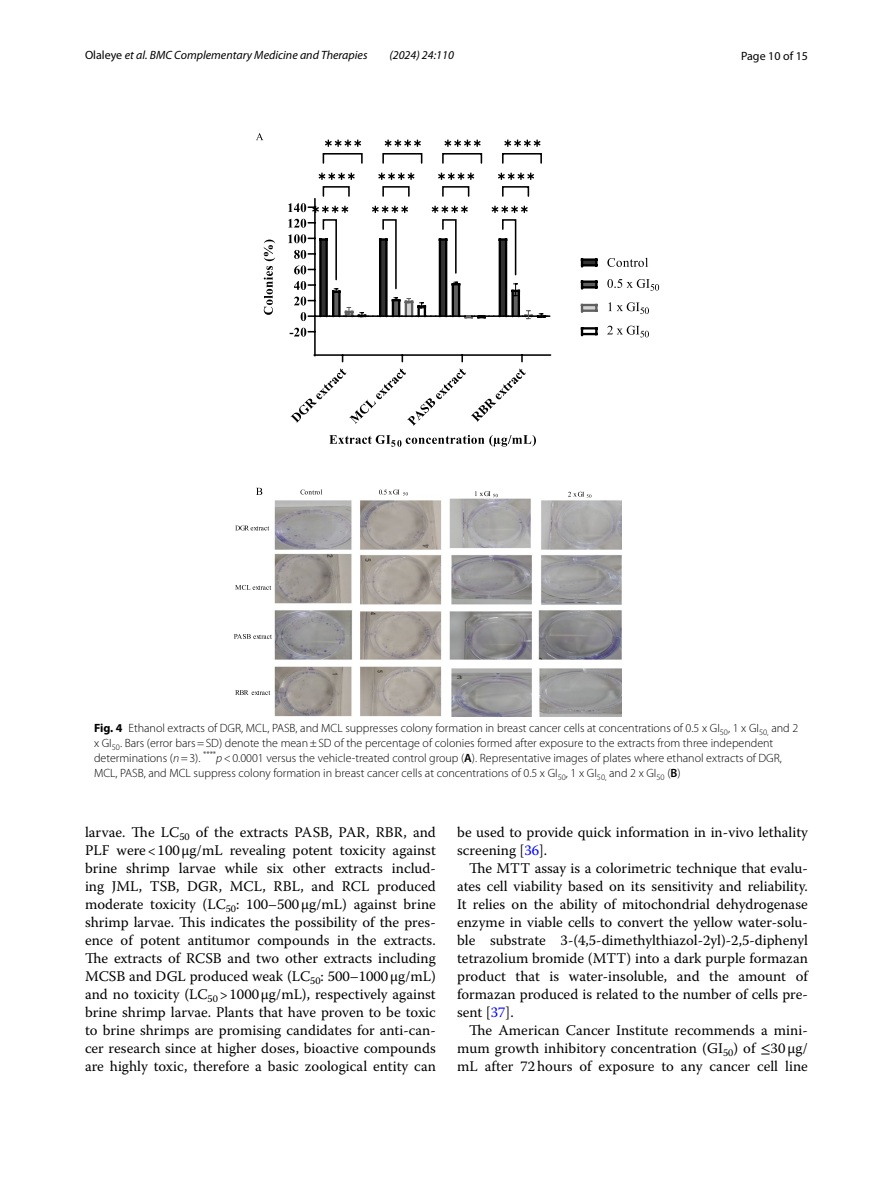
<style>
.page{position:relative;width:893px;height:1187px;background:#fff}
.page>*{position:absolute;margin:0;border:0;box-sizing:border-box;transform-origin:0 0}
.t1{font:14.7px/18px "Warnock Pro";color:#000;text-align:justify}
.t2{font:300 12px/15px "Myriad Pro";color:#000}
.t3{font:italic 12px "Myriad Pro";color:#000}
.t4{font:12px "Myriad Pro";color:#000}
.s1{font-style:normal}
.s2{font-weight:700}
.s3{font-style:italic}
.s4{font-weight:600}
.s5{color:#00f}
.s6{font-family:"STIX"}
</style>
<div class="page">
<img style="left:249px;top:487px;width:372px;height:229px">
<svg style="left:300px;top:489px;width:22px;height:5px"></svg>
<svg style="left:379px;top:489px;width:29px;height:6px"></svg>
<svg style="left:475px;top:491px;width:23px;height:6px"></svg>
<svg style="left:568px;top:491px;width:23px;height:6px"></svg>
<svg style="left:235px;top:525px;width:34px;height:5px"></svg>
<svg style="left:235px;top:585px;width:36px;height:4px"></svg>
<svg style="left:234px;top:634px;width:38px;height:5px"></svg>
<svg style="left:235px;top:690px;width:35px;height:5px"></svg>
<svg style="left:256px;top:133px;width:7px;height:7px"></svg>
<svg style="left:256px;top:488px;width:6px;height:7px"></svg>
<svg style="left:290px;top:368px;width:236px;height:58px"></svg>
<hr style="left:314px;top:354px;width:237px;height:2px;background:#000">
<hr style="left:314px;top:199px;width:2px;height:157px;background:#000">
<svg style="left:290px;top:328px;width:25px;height:8px"></svg>
<svg style="left:329px;top:435px;width:207px;height:11px"></svg>
<svg style="left:264px;top:239px;width:11px;height:76px"></svg>
<svg style="left:607px;top:258px;width:41px;height:9px"></svg>
<svg style="left:580px;top:258px;width:18px;height:10px"></svg>
<svg style="left:607px;top:279px;width:52px;height:12px"></svg>
<svg style="left:580px;top:280px;width:18px;height:10px"></svg>
<svg style="left:608px;top:302px;width:41px;height:12px"></svg>
<svg style="left:580px;top:303px;width:18px;height:10px"></svg>
<svg style="left:607px;top:325px;width:42px;height:12px"></svg>
<svg style="left:580px;top:327px;width:18px;height:10px"></svg>
<div style="left:323px;top:186px;width:27px;height:11px;border:2px solid #000"></div>
<svg style="left:318px;top:173px;width:37px;height:7px"></svg>
<div style="left:323px;top:153px;width:40px;height:11px;border:2px solid #000"></div>
<svg style="left:325px;top:140px;width:36px;height:7px"></svg>
<div style="left:382px;top:186px;width:28px;height:11px;border:2px solid #000"></div>
<svg style="left:378px;top:173px;width:37px;height:7px"></svg>
<div style="left:382px;top:153px;width:40px;height:11px;border:2px solid #000"></div>
<svg style="left:385px;top:140px;width:36px;height:7px"></svg>
<div style="left:442px;top:186px;width:27px;height:11px;border:2px solid #000"></div>
<svg style="left:438px;top:173px;width:36px;height:7px"></svg>
<div style="left:442px;top:153px;width:40px;height:11px;border:2px solid #000"></div>
<svg style="left:444px;top:140px;width:37px;height:7px"></svg>
<svg style="left:288px;top:203px;width:262px;height:118px"></svg>
<div style="left:502px;top:186px;width:27px;height:11px;border:2px solid #000"></div>
<svg style="left:498px;top:173px;width:36px;height:7px"></svg>
<div style="left:502px;top:153px;width:40px;height:11px;border:2px solid #000"></div>
<svg style="left:504px;top:140px;width:37px;height:7px"></svg>
<p class="t3" style="left:85px;top:48px;width:284px"><span class="s1">Olaleye</span> et al. BMC Complementary Medicine and Therapies</p>
<p class="t3" style="left:389px;top:48px;width:66px">(2024) 24:110</p>
<p class="t4" style="left:741px;top:48px;width:68px">Page 10 of 15</p>
<p class="t2" style="left:94px;top:720px;width:706px"><span class="s2">Fig. 4</span> Ethanol extracts of DGR, MCL, PASB, and MCL suppresses colony formation in breast cancer cells at concentrations of 0.5 x GI<sub>50</sub>, 1 x GI<sub>50,</sub> and 2 x GI<sub>50</sub>. Bars (error bars=SD) denote the mean±SD of the percentage of colonies formed after exposure to the extracts from three independent determinations (<span class="s3">n</span>=3). <sup>****</sup><span class="s3">p</span>&lt;0.0001 versus the vehicle-treated control group (<span class="s4">A</span>). Representative images of plates where ethanol extracts of DGR, MCL, PASB, and MCL suppress colony formation in breast cancer cells at concentrations of 0.5 x GI<sub>50</sub>, 1 x GI<sub>50,</sub> and 2 x GI<sub>50</sub> (<span class="s4">B</span>)</p>
<p class="t1" style="left:85px;top:822px;width:352px">larvae. The LC<sub>50</sub> of the extracts PASB, PAR, RBR, and PLF were&lt;100μg/mL revealing potent toxicity against brine shrimp larvae while six other extracts includ&shy;ing JML, TSB, DGR, MCL, RBL, and RCL produced moderate toxicity (LC<sub>50</sub>: 100–500μg/mL) against brine shrimp larvae. This indicates the possibility of the pres&shy;ence of potent antitumor compounds in the extracts.<br>The extracts of RCSB and two other extracts including MCSB and DGL produced weak (LC<sub>50</sub>: 500–1000μg/mL) and no toxicity (LC<sub>50</sub> &gt;1000μg/mL), respectively against brine shrimp larvae. Plants that have proven to be toxic to brine shrimps are promising candidates for anti-can&shy;cer research since at higher doses, bioactive compounds are highly toxic, therefore a basic zoological entity can</p>
<p class="t1" style="left:457px;top:822px;width:352px">be used to provide quick information in in-vivo lethality screening [<span class="s5">36</span>].</p>
<p class="t1" style="left:457px;top:858px;width:352px;text-indent:12px">The MTT assay is a colorimetric technique that evalu&shy;ates cell viability based on its sensitivity and reliability.<br>It relies on the ability of mitochondrial dehydrogenase enzyme in viable cells to convert the yellow water-solu&shy;ble substrate 3-(4,5-dimethylthiazol-2yl)-2,5-diphenyl tetrazolium bromide (MTT) into a dark purple formazan product that is water-insoluble, and the amount of formazan produced is related to the number of cells pre&shy;sent [<span class="s5">37</span>].</p>
<p class="t1" style="left:457px;top:1020px;width:352px;text-indent:12px">The American Cancer Institute recommends a mini&shy;mum growth inhibitory concentration (GI<sub>50</sub>) of <span class="s6">≤</span>30μg/ mL after 72hours of exposure to any cancer cell line</p>
</div>
